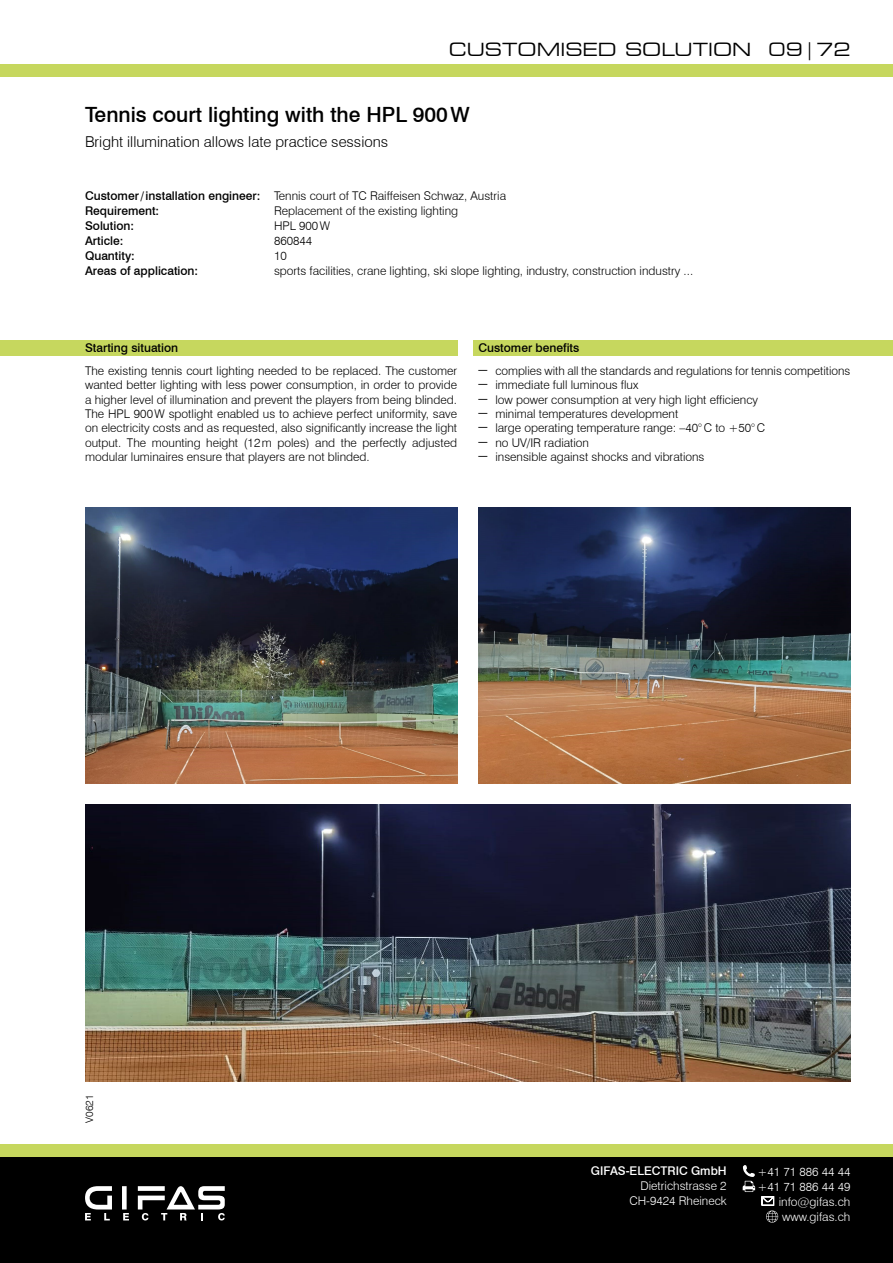
<style>
.page{position:relative;width:893px;height:1263px;background:#fff}
.page>*{position:absolute;margin:0;border:0;box-sizing:border-box;transform-origin:0 0}
.t1{font:500 21px "Swiss 721 BT";color:#000}
.t2{font:expanded 18px "Square 721 BT";color:#000}
.t3{font:300 15px "Swiss 721 BT";color:#000}
.t4{font:300 12px/14.4px "Swiss 721 BT";color:#000;text-align:justify}
.t5{font:500 12px/15px "Swiss 721 BT";color:#000}
.t6{font:300 12px/15px "Swiss 721 BT";color:#fff;text-align:right}
.t7{font:500 12px "Swiss 721 BT";color:#fff}
.t8{font:300 10.5px "Swiss 721 BT";color:#000}
.s1{font-weight:300}
.s2{font-size:18px}
</style>
<div class="page">
<div style="left:0;top:1157px;width:893px;height:106px;background:#000"></div>
<div style="left:0;top:1144px;width:893px;height:13px;background:#c6d75e"></div>
<div style="left:0;top:64px;width:893px;height:13px;background:#c6d75e"></div>
<div style="left:122px;top:1186px;width:5px;height:23px;background:#fff"></div>
<svg style="left:85px;top:1186px;width:27px;height:34px"></svg>
<svg style="left:123px;top:1213px;width:6px;height:7px"></svg>
<svg style="left:138px;top:1186px;width:87px;height:34px"></svg>
<svg style="left:743px;top:1165px;width:12px;height:27px"></svg>
<svg style="left:762px;top:1196px;width:16px;height:26px"></svg>
<div style="left:0;top:340px;width:457px;height:16px;background:#c6d75e"></div>
<div style="left:473px;top:340px;width:420px;height:16px;background:#c6d75e"></div>
<img style="left:478px;top:507px;width:372px;height:277px">
<img style="left:85px;top:507px;width:372px;height:277px">
<img style="left:85px;top:805px;width:765px;height:276px">
<h2 class="t2" style="left:449px;top:39px;width:403px">CUSTOMISED SOLUTION 09|72</h2>
<h1 class="t1" style="left:85px;top:102px;width:386px">Tennis court lighting with the HPL 900W</h1>
<p class="t3" style="left:85px;top:133px;width:305px">Bright illumination allows late practice sessions</p>
<p class="t5" style="left:85px;top:189px;width:423px">Customer/installation engineer: <span class="s1">Tennis court of TC Raiffeisen Schwaz, Austria<br></span>Requirement:</p>
<p class="t4" style="left:274px;top:204px;width:186px">Replacement of the existing lighting</p>
<p class="t5" style="left:85px;top:219px;width:51px">Solution:</p>
<p class="t4" style="left:274px;top:219px;width:58px">HPL 900W</p>
<p class="t5" style="left:85px;top:234px;width:40px">Article:</p>
<p class="t4" style="left:274px;top:234px;width:40px">860844</p>
<p class="t5" style="left:85px;top:249px;width:51px">Quantity:</p>
<p class="t4" style="left:274px;top:249px;width:14px">10</p>
<p class="t5" style="left:85px;top:264px;width:115px">Areas of application:</p>
<p class="t4" style="left:274px;top:264px;width:421px">sports facilities, crane lighting, ski slope lighting, industry, construction industry ...</p>
<p class="t5" style="left:85px;top:340px;width:95px">Starting situation</p>
<p class="t4" style="left:85px;top:363px;width:374px">The existing tennis court lighting needed to be replaced. The customer wanted better lighting with less power consumption, in order to provide a higher level of illumination and prevent the players from being blinded.<br>The HPL 900W spotlight enabled us to achieve perfect uniformity, save on electricity costs and as requested, also significantly increase the light output. The mounting height (12m poles) and the perfectly adjusted modular luminaires ensure that players are not blinded.</p>
<p class="t5" style="left:478px;top:340px;width:103px">Customer benefits</p>
<p class="t4" style="left:478px;top:363px;width:374px"><span class="s2">–</span> complies with all the standards and regulations for tennis competitions</p>
<p class="t4" style="left:478px;top:378px;width:162px"><span class="s2">–</span> immediate full luminous flux</p>
<p class="t4" style="left:478px;top:392px;width:281px"><span class="s2">–</span> low power consumption at very high light efficiency</p>
<p class="t4" style="left:478px;top:406px;width:201px"><span class="s2">–</span> minimal temperatures development</p>
<p class="t4" style="left:478px;top:421px;width:288px"><span class="s2">–</span> large operating temperature range: –40°C to +50°C</p>
<p class="t4" style="left:478px;top:435px;width:112px"><span class="s2">–</span> no UV/IR radiation</p>
<p class="t4" style="left:478px;top:450px;width:228px"><span class="s2">–</span> insensible against shocks and vibrations</p>
<p class="t8" style="left:83px;top:1123px;width:30px;rotate:-90deg">V0621</p>
<p class="t7" style="left:591px;top:1164px;width:137px">GIFAS-ELECTRIC GmbH</p>
<p class="t6" style="left:629px;top:1178px;width:99px">Dietrichstrasse 2<br>CH-9424 Rheineck</p>
<p class="t6" style="left:757px;top:1164px;width:95px">+41 71 886 44 44 +41 71 886 44 49 info@gifas.ch www.gifas.ch</p>
</div>
